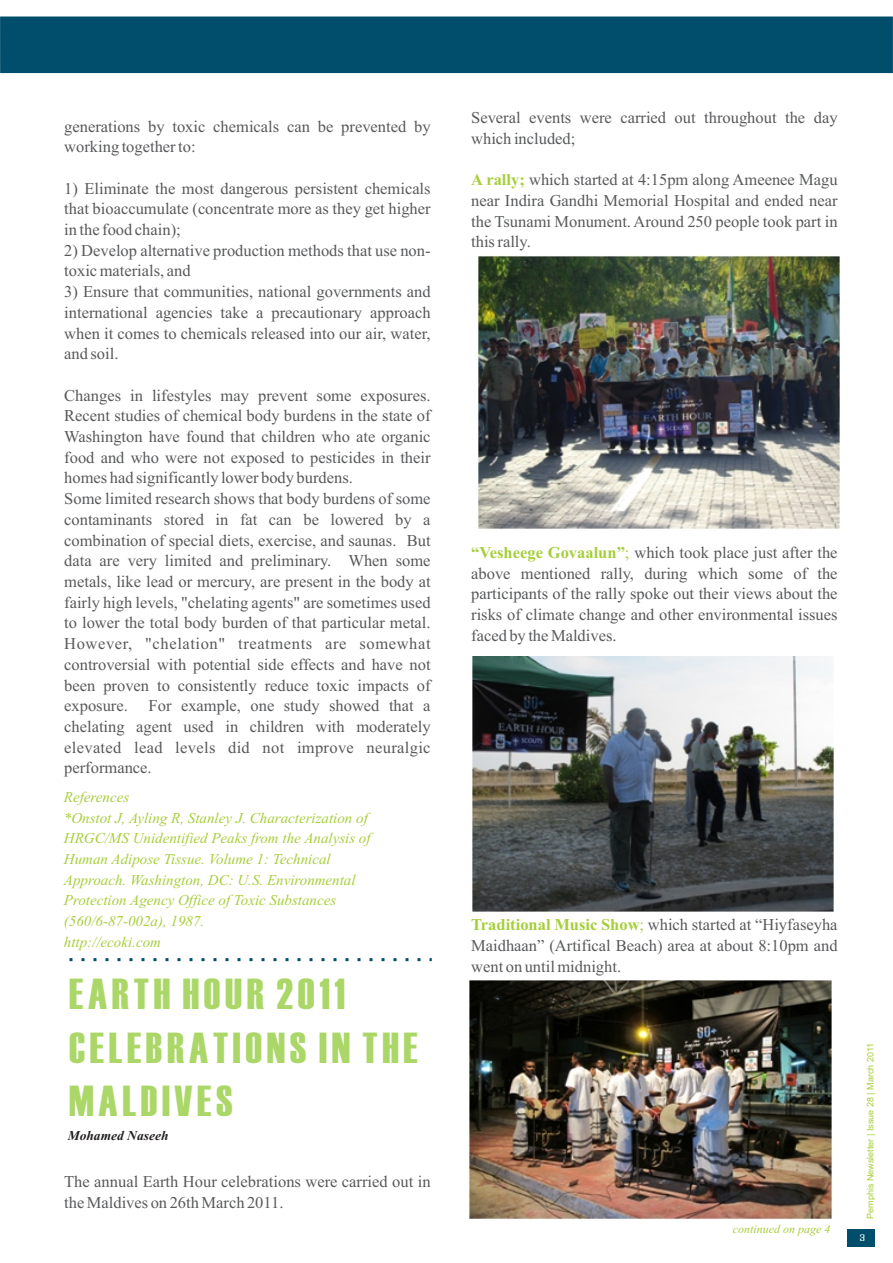
<style>
.page{position:relative;width:893px;height:1263px;background:#fff}
.page>*{position:absolute;margin:0;border:0;box-sizing:border-box;transform-origin:0 0}
.t1{font:43.35px/53.1px "Haettenschweiler";letter-spacing:.11em;color:#aad767}
.t2{font:16.5px/20.7px "Times New Roman";color:#58595b;text-align:justify}
.t3{font:italic 15px/20.7px "Times New Roman";color:#a6ce39}
.t4{font:15px "Iris UPC";color:#fff}
.t5{font:italic 700 13.5px "Times New Roman";color:#231f20}
.t6{font:italic 12px "Times New Roman";color:#a6ce39}
.t7{font:9px "Arial";color:#a6ce39}
.s1{font-weight:700;color:#a6ce39}
.s2{color:#a6ce39}
</style>
<div class="page">
<div style="left:0;top:17px;width:893px;height:56px;background:#004e6b"></div>
<div style="left:848px;top:1229px;width:27px;height:17px;background:#004e6b"></div>
<img style="left:477px;top:255px;width:364px;height:274px">
<img style="left:472px;top:656px;width:363px;height:256px">
<img style="left:469px;top:980px;width:364px;height:240px">
<svg style="left:69px;top:958px;width:363px;height:3px"></svg>
<p class="t2" style="left:64px;top:117px;width:368px">generations by toxic chemicals can be prevented by working together to:</p>
<p class="t2" style="left:64px;top:179px;width:368px">1) Eliminate the most dangerous persistent chemicals that bioaccumulate (concentrate more as they get higher in the food chain);</p>
<p class="t2" style="left:64px;top:241px;width:368px">2) Develop alternative production methods that use non&shy;toxic materials, and</p>
<p class="t2" style="left:64px;top:283px;width:368px">3) Ensure that communities, national governments and international agencies take a precautionary approach when it comes to chemicals released into our air, water, and soil.</p>
<p class="t2" style="left:64px;top:386px;width:368px;text-align:left">Changes in lifestyles may prevent some exposures.<br>Recent studies of chemical body burdens in the state of Washington have found that children who ate organic food and who were not exposed to pesticides in their homes had significantly lower body burdens.<br>Some limited research shows that body burdens of some contaminants stored in fat can be lowered by a combination of special diets, exercise, and saunas. But data are very limited and preliminary. When some metals, like lead or mercury, are present in the body at fairly high levels, "chelating agents" are sometimes used to lower the total body burden of that particular metal.<br>However, "chelation" treatments are somewhat controversial with potential side effects and have not been proven to consistently reduce toxic impacts of exposure.</p>
<p class="t2" style="left:64px;top:697px;width:368px;text-indent:84px">For example, one study showed that a chelating agent used in children with moderately elevated lead levels did not improve neuralgic performance.</p>
<p class="t3" style="left:64px;top:788px;width:308px">References<br>*Onstot J, Ayling R, Stanley J. Characterization of HRGC/MS Unidentified Peaks from the Analysis of Human Adipose Tissue. Volume 1: Technical Approach. Washington, DC: U.S. Environmental Protection Agency Office of Toxic Substances (560/6-87-002a), 1987.<br>http://ecoki.com</p>
<h1 class="t1" style="left:69px;top:970px;width:350px">EARTH HOUR 2011<br>CELEBRATIONS IN THE<br>MALDIVES</h1>
<p class="t5" style="left:68px;top:1131px;width:102px">Mohamed Naseeh</p>
<p class="t2" style="left:64px;top:1173px;width:368px">The annual Earth Hour celebrations were carried out in the Maldives on 26th March 2011.</p>
<p class="t2" style="left:471px;top:109px;width:368px">Several events were carried out throughout the day which included;</p>
<p class="t2" style="left:471px;top:171px;width:368px"><span class="s1">A rally;</span> which started at 4:15pm along Ameenee Magu near Indira Gandhi Memorial Hospital and ended near the Tsunami Monument. Around 250 people took part in this rally.</p>
<p class="t2" style="left:471px;top:543px;width:368px"><span class="s1">“Vesheege Govaalun”</span><span class="s2">;</span> which took place just after the above mentioned rally, during which some of the participants of the rally spoke out their views about the risks of climate change and other environmental issues faced by the Maldives.</p>
<p class="t2" style="left:471px;top:916px;width:368px"><span class="s1">Traditional Music Show</span><span class="s2">;</span> which started at “Hiyfaseyha Maidhaan” (Artifical Beach) area at about 8:10pm and went on until midnight.</p>
<p class="t6" style="left:733px;top:1225px;width:99px">continued on page 4</p>
<p class="t7" style="left:867px;top:1218px;width:177px;rotate:-90deg">Pemphis Newsletter | Issue 28 | March 2011</p>
<p class="t4" style="left:860px;top:1229px;width:7px">3</p>
</div>
